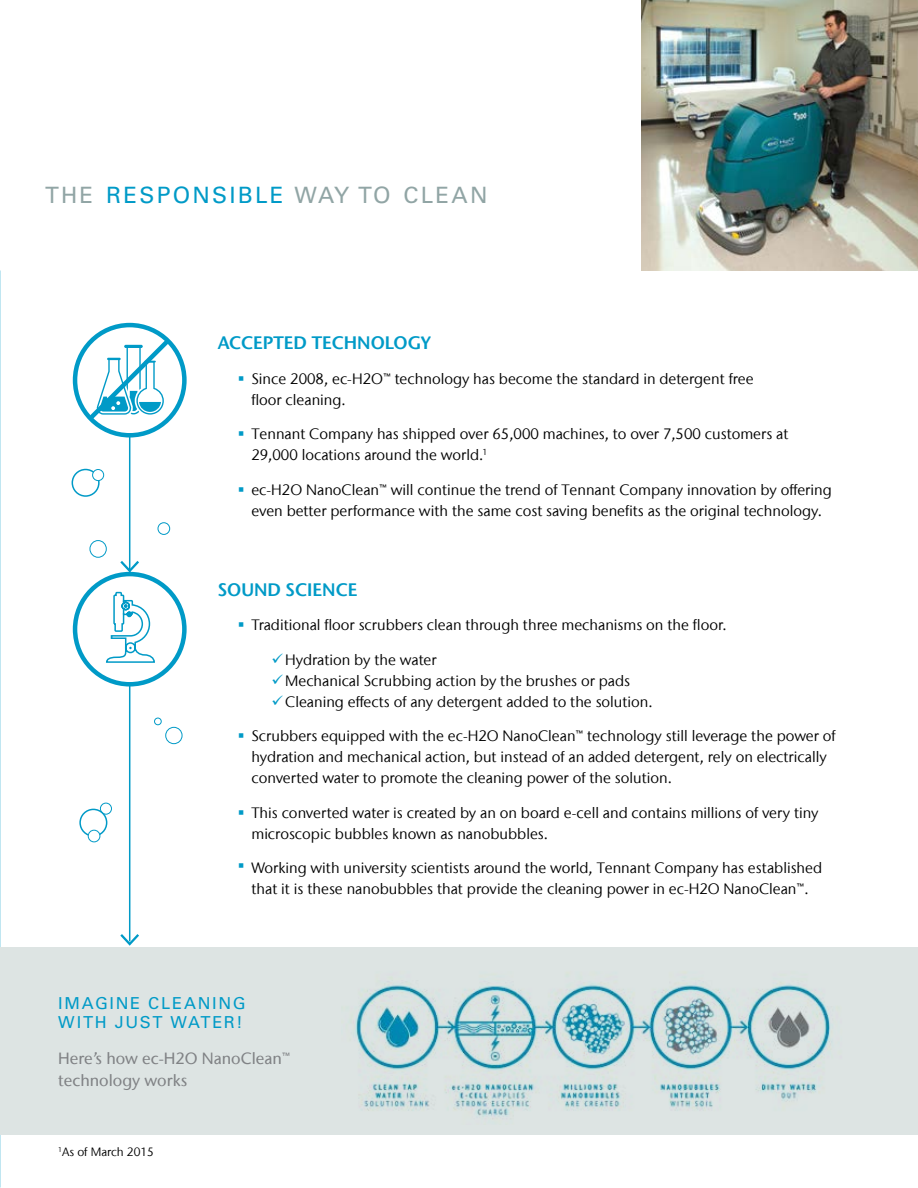
<style>
.page{position:relative;width:918px;height:1188px;background:#fff}
.page>*{position:absolute;margin:0;border:0;box-sizing:border-box;transform-origin:0 0}
.t1{font:22.5px "Univers LT Std";letter-spacing:.1em;color:#91a5a5}
.t2{font:600 18px "Stone Sans IIITC Com";color:#009ac7}
.t3{font:16.5px/19.5px "Univers LT Std";letter-spacing:.1em;color:#009ac7}
.t4{font:500 16.2px/22.2px "Stone Sans IIITC Com";color:#808285}
.t5{font:15px/21px "Stone Sans IIITC Com";color:#000}
.t6{font:12px "Stone Sans IIITC Com";color:#000}
.s1{color:#009ac7}
</style>
<div class="page">
<img style="left:642px;top:0;width:276px;height:271px">
<div style="left:0;top:947px;width:918px;height:188px;background:#dde4e3"></div>
<img style="left:355px;top:972px;width:477px;height:147px">
<hr style="left:129px;top:329px;width:1px;height:612px;background:#009ac7">
<svg style="left:120px;top:561px;width:19px;height:12px"></svg>
<svg style="left:120px;top:934px;width:19px;height:12px"></svg>
<svg style="left:75px;top:325px;width:109px;height:110px"></svg>
<div style="left:73px;top:323px;width:114px;height:115px;border:4px solid #009ac7;border-radius:50%"></div>
<div style="left:75px;top:574px;width:109px;height:110px;background:#fff;border-radius:50%"></div>
<div style="left:73px;top:572px;width:114px;height:115px;border:4px solid #009ac7;border-radius:50%"></div>
<div style="left:158px;top:522px;width:12px;height:13px;border:1px solid #009ac7;border-radius:50%"></div>
<div style="left:154px;top:718px;width:8px;height:7px;border:1px solid #009ac7;border-radius:50%"></div>
<div style="left:100px;top:803px;width:12px;height:12px;border:1px solid #009ac7;border-radius:50%"></div>
<div style="left:165px;top:727px;width:17px;height:17px;border:1px solid #009ac7;border-radius:50%"></div>
<div style="left:72px;top:469px;width:28px;height:28px;border:2px solid #009ac7;border-radius:50%"></div>
<div style="left:80px;top:809px;width:27px;height:27px;background:#fff;border-radius:50%"></div>
<div style="left:79px;top:809px;width:28px;height:28px;border:2px solid #009ac7;border-radius:50%"></div>
<div style="left:90px;top:540px;width:17px;height:18px;border:1px solid #009ac7;border-radius:50%"></div>
<img style="left:0;top:271px;width:1px;height:279px">
<div style="left:88px;top:830px;width:12px;height:12px;background:#fff;border-radius:50%"></div>
<div style="left:88px;top:830px;width:12px;height:12px;border:1px solid #009ac7;border-radius:50%"></div>
<div style="left:93px;top:470px;width:11px;height:11px;background:#fff;border-radius:50%"></div>
<div style="left:92px;top:469px;width:12px;height:12px;border:1px solid #009ac7;border-radius:50%"></div>
<svg style="left:84px;top:334px;width:90px;height:91px"></svg>
<svg style="left:106px;top:591px;width:49px;height:72px"></svg>
<h1 class="t1" style="left:45px;top:181px;width:444px">THE <span class="s1">RESPONSIBLE</span> WAY TO CLEAN</h1>
<p class="t2" style="left:218px;top:331px;width:215px">ACCEPTED TECHNOLOGY</p>
<p class="t5" style="left:251px;top:368px;width:504px">Since 2008, ec-H2O™ technology has become the standard in detergent free floor cleaning.</p>
<p class="t5" style="left:251px;top:423px;width:539px">Tennant Company has shipped over 65,000 machines, to over 7,500 customers at<br>29,000 locations around the world.<sup>1</sup></p>
<p class="t5" style="left:251px;top:479px;width:582px">ec-H2O NanoClean™ will continue the trend of Tennant Company innovation by offering even better performance with the same cost saving benefits as the original technology.</p>
<p class="t2" style="left:218px;top:578px;width:141px">SOUND SCIENCE</p>
<p class="t5" style="left:251px;top:615px;width:477px">Traditional floor scrubbers clean through three mechanisms on the floor.</p>
<p class="t5" style="left:285px;top:649px;width:369px">Hydration by the water<br>Mechanical Scrubbing action by the brushes or pads<br>Cleaning effects of any detergent added to the solution.</p>
<p class="t5" style="left:251px;top:726px;width:586px">Scrubbers equipped with the ec-H2O NanoClean™ technology still leverage the power of hydration and mechanical action, but instead of an added detergent, rely on electrically converted water to promote the cleaning power of the solution.</p>
<p class="t5" style="left:251px;top:802px;width:569px">This converted water is created by an on board e-cell and contains millions of very tiny microscopic bubbles known as nanobubbles.</p>
<p class="t5" style="left:251px;top:858px;width:572px">Working with university scientists around the world, Tennant Company has established that it is these nanobubbles that provide the cleaning power in ec-H2O NanoClean™.</p>
<p class="t3" style="left:58px;top:993px;width:189px">IMAGINE CLEANING<br>WITH JUST WATER!</p>
<p class="t4" style="left:58px;top:1047px;width:234px">Here’s how ec-H2O NanoClean™ technology works</p>
<p class="t6" style="left:58px;top:1145px;width:97px"><sup>1</sup>As of March 2015</p>
</div>
